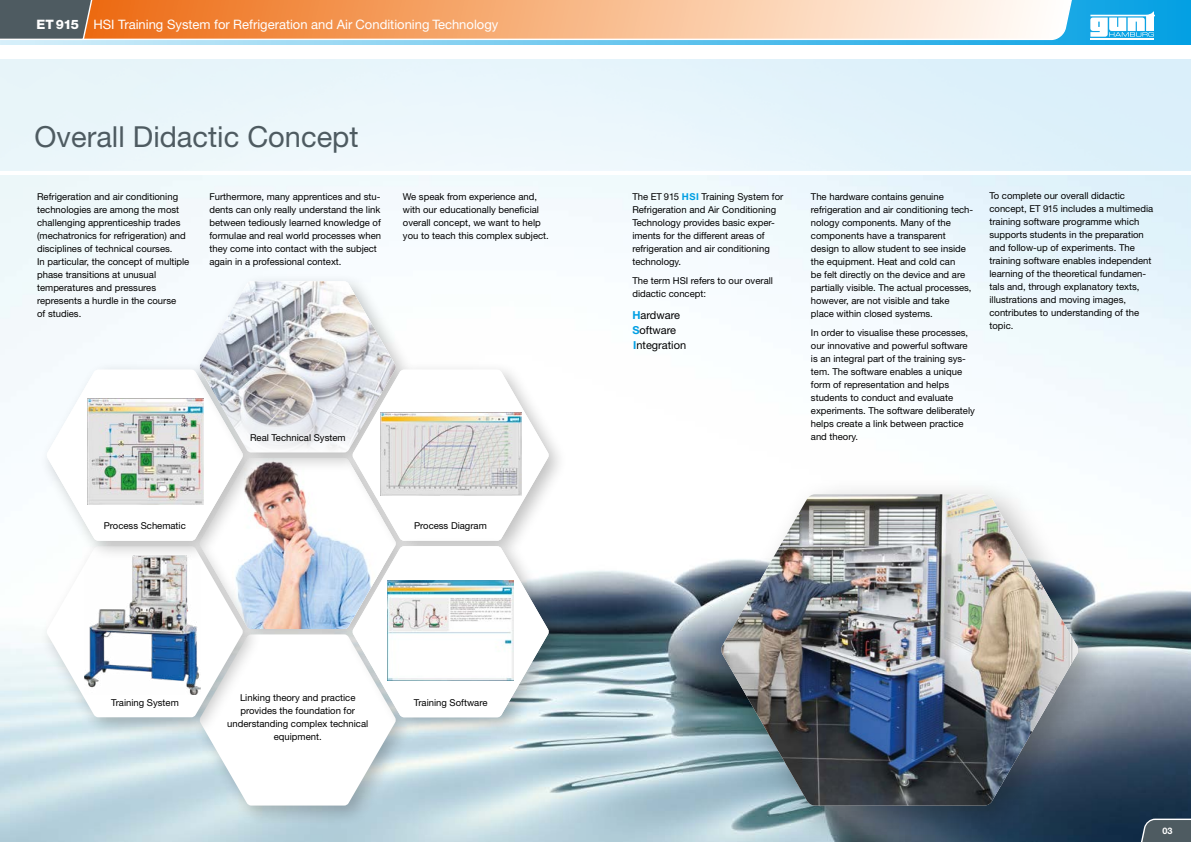
<style>
.page{position:relative;width:1191px;height:842px;background:#fff}
.page>*{position:absolute;margin:0;border:0;box-sizing:border-box;transform-origin:0 0}
.t1{font:29px "Helvetica Neue LT Std";color:#4e5b61}
.t2{font:13px "Helvetica Neue LT Std";color:#fff}
.t3{font:11px/15px "Helvetica Neue LT Std";color:#000}
.t4{font:9.5px/13px "Helvetica Neue LT Std";color:#000}
.t5{font:700 9px "Helvetica Neue LT Std";color:#fff}
.s1{font-weight:800}
.s2{font-weight:700;color:#009fe3}
</style>
<div class="page">
<img style="left:0;top:176px;width:1191px;height:666px">
<div style="left:191px;top:625px;width:225px;height:201px;background:#000;opacity:.25"></div>
<div style="left:705px;top:477px;width:409px;height:365px;background:#000;opacity:.3"></div>
<img style="left:721px;top:494px;width:357px;height:311px">
<svg style="left:1137px;top:818px;width:54px;height:24px"></svg>
<div style="left:38px;top:537px;width:225px;height:201px;background:#000;opacity:.25"></div>
<div style="left:38px;top:360px;width:225px;height:201px;background:#f7fcff"></div>
<div style="left:191px;top:272px;width:225px;height:201px;background:#f6fbfe"></div>
<div style="left:344px;top:360px;width:224px;height:201px;background:#000;opacity:.25"></div>
<div style="left:344px;top:537px;width:224px;height:201px;background:#000;opacity:.25"></div>
<svg style="left:47px;top:281px;width:502px;height:524px"></svg>
<img style="left:387px;top:580px;width:127px;height:101px">
<div style="left:0;top:0;width:1191px;height:45px;background:linear-gradient(to right,#d8f0fa,#03a0e3)"></div>
<hr style="left:1090px;top:38px;width:64px;height:2px;background:#fff">
<svg style="left:1090px;top:11px;width:65px;height:26px"></svg>
<svg style="left:0;top:0;width:1071px;height:41px;background:#e7b28b"></svg>
<h2 class="t2" style="left:37px;top:16px;width:463px"><span class="s1">ET915</span> HSI Training System for Refrigeration and Air Conditioning Technology</h2>
<h1 class="t1" style="left:35px;top:119px;width:325px">Overall Didactic Concept</h1>
<p class="t4" style="left:37px;top:190px;width:154px">Refrigeration and air conditioning technologies are among the most challenging apprenticeship trades (mechatronics for refrigeration) and disciplines of technical courses.<br>In particular, the concept of multiple phase transitions at unusual temperatures and pressures represents a hurdle in the course<br>of studies.</p>
<p class="t4" style="left:632px;top:189px;width:152px">The ET 915 <span class="s2">HSI</span> Training System for<br>Refrigeration and Air Conditioning<br>Technology provides basic exper&shy;iments for the different areas of refrigeration and air conditioning technology.</p>
<p class="t4" style="left:209px;top:190px;width:173px">Furthermore, many apprentices and stu&shy;dents can only really understand the link between tediously learned knowledge of formulae and real world processes when they come into contact with the subject again in a professional context.</p>
<p class="t4" style="left:403px;top:190px;width:147px">We speak from experience and, with our educationally beneficial overall concept, we want to help you to teach this complex subject.</p>
<p class="t4" style="left:632px;top:274px;width:142px">The term HSI refers to our overall didactic concept:</p>
<p class="t3" style="left:632px;top:307px;width:55px"><span class="s2">H</span>ardware<br><span class="s2">S</span>oftware<br><span class="s2">I</span>ntegration</p>
<p class="t4" style="left:250px;top:431px;width:97px">Real Technical System</p>
<p class="t4" style="left:811px;top:189px;width:164px">The hardware contains genuine refrigeration and air conditioning tech&shy;nology components. Many of the components have a transparent design to allow student to see inside the equipment. Heat and cold can<br>be felt directly on the device and are partially visible. The actual processes, however, are not visible and take place within closed systems.</p>
<p class="t4" style="left:811px;top:326px;width:165px">In order to visualise these processes, our innovative and powerful software is an integral part of the training sys&shy;tem. The software enables a unique form of representation and helps students to conduct and evaluate experiments. The software deliberately helps create a link between practice and theory.</p>
<p class="t4" style="left:989px;top:189px;width:165px">To complete our overall didactic concept, ET 915 includes a multimedia training software programme which supports students in the preparation and follow-up of experiments. The training software enables independent learning of the theoretical fundamen&shy;tals and, through explanatory texts, illustrations and moving images, contributes to understanding of the topic.</p>
<p class="t4" style="left:104px;top:519px;width:83px">Process Schematic</p>
<p class="t4" style="left:414px;top:519px;width:74px">Process Diagram</p>
<p class="t4" style="left:227px;top:691px;width:142px;text-align:center">Linking theory and practice provides the foundation for understanding complex technical equipment.</p>
<p class="t4" style="left:111px;top:696px;width:69px">Training System</p>
<p class="t4" style="left:414px;top:696px;width:75px">Training Software</p>
<p class="t5" style="left:1162px;top:825px;width:12px">03</p>
</div>
